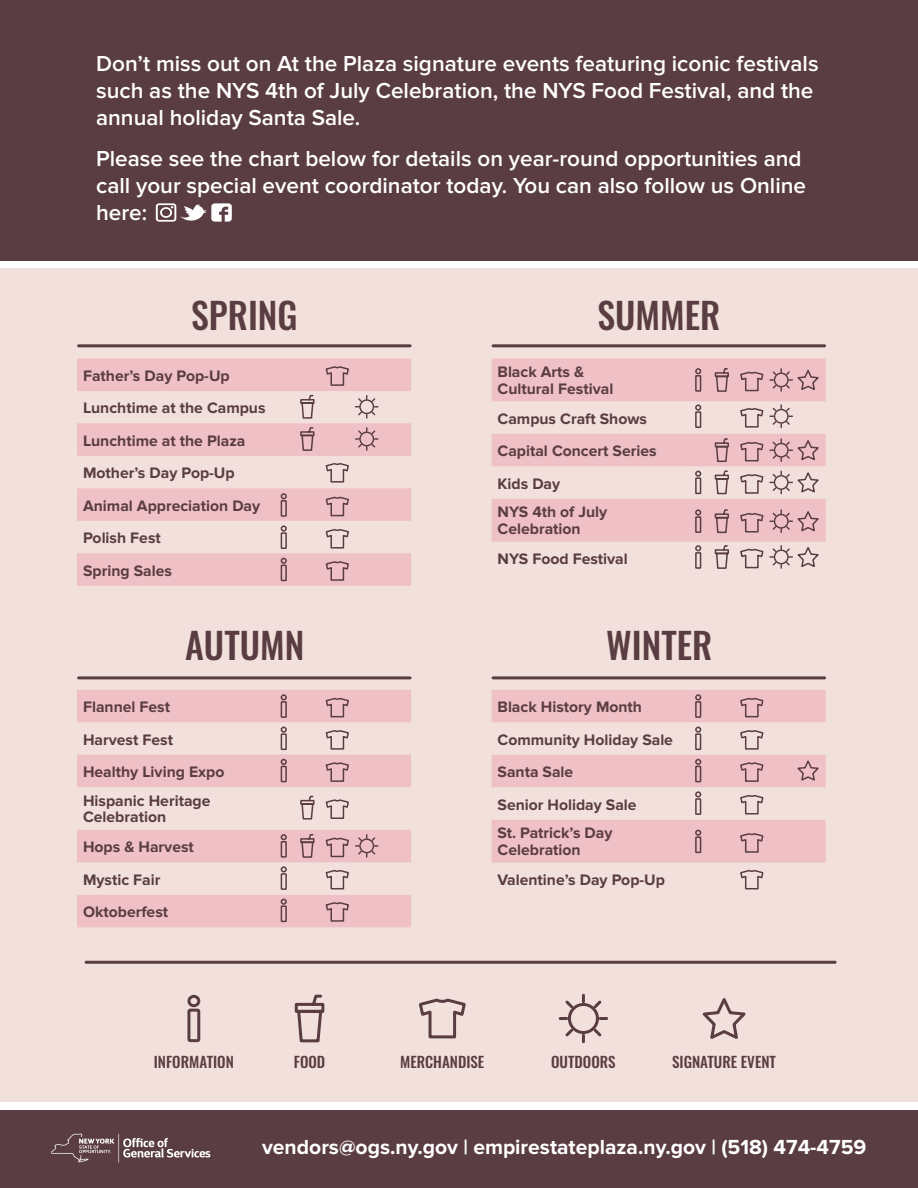
<style>
.page{position:relative;width:918px;height:1188px;background:#fff}
.page>*{position:absolute;margin:0;border:0;box-sizing:border-box;transform-origin:0 0}
.t1{font:500 36px "Oswald";color:#5a3d42}
.t2{font:600 22.5px/27px "Proxima Nova";color:#fff}
.t3{font:700 21.15px "Proxima Nova";color:#fff}
.t4{font:700 15.75px/32.4px "Proxima Nova";color:#5a3d42}
.t5{font:500 15px "Oswald";color:#5a3d42}
</style>
<div class="page">
<div style="left:0;top:1110px;width:918px;height:78px;background:#5a3d42"></div>
<div style="left:0;top:268px;width:918px;height:834px;background:#f1e0db"></div>
<div style="left:0;top:0;width:918px;height:260px;background:#5a3d42"></div>
<svg style="left:77px;top:359px;width:334px;height:227px;fill:#efc0c6"></svg>
<svg style="left:77px;top:690px;width:334px;height:237px;fill:#efc0c6"></svg>
<svg style="left:492px;top:359px;width:334px;height:183px;fill:#efc0c6"></svg>
<svg style="left:492px;top:690px;width:334px;height:173px;fill:#efc0c6"></svg>
<hr style="left:79px;top:344px;width:331px;height:3px;background:#5a3d42">
<hr style="left:79px;top:676px;width:331px;height:3px;background:#5a3d42">
<hr style="left:493px;top:344px;width:332px;height:3px;background:#5a3d42">
<hr style="left:493px;top:676px;width:332px;height:3px;background:#5a3d42">
<svg style="left:156px;top:203px;width:76px;height:19px"></svg>
<hr style="left:86px;top:961px;width:749px;height:3px;background:#5a3d42">
<svg style="left:51px;top:1134px;width:159px;height:29px"></svg>
<svg style="left:419px;top:998px;width:47px;height:41px"></svg>
<svg style="left:702px;top:998px;width:44px;height:41px"></svg>
<svg style="left:558px;top:993px;width:51px;height:51px"></svg>
<svg style="left:294px;top:994px;width:31px;height:49px"></svg>
<svg style="left:187px;top:994px;width:14px;height:49px"></svg>
<svg style="left:739px;top:367px;width:82px;height:26px;background:#d8abb1"></svg>
<svg style="left:740px;top:545px;width:79px;height:24px"></svg>
<svg style="left:739px;top:509px;width:82px;height:25px;background:#d7abb1"></svg>
<svg style="left:739px;top:470px;width:82px;height:25px"></svg>
<svg style="left:739px;top:438px;width:82px;height:25px;background:#d7abb1"></svg>
<svg style="left:714px;top:367px;width:16px;height:26px"></svg>
<svg style="left:714px;top:470px;width:16px;height:26px"></svg>
<svg style="left:714px;top:438px;width:16px;height:25px"></svg>
<svg style="left:714px;top:509px;width:16px;height:25px"></svg>
<svg style="left:714px;top:545px;width:15px;height:24px"></svg>
<svg style="left:694px;top:367px;width:8px;height:25px"></svg>
<svg style="left:694px;top:404px;width:8px;height:25px"></svg>
<svg style="left:694px;top:470px;width:8px;height:25px"></svg>
<svg style="left:694px;top:509px;width:8px;height:25px"></svg>
<svg style="left:695px;top:545px;width:7px;height:24px"></svg>
<svg style="left:299px;top:426px;width:16px;height:26px"></svg>
<svg style="left:299px;top:394px;width:16px;height:26px"></svg>
<svg style="left:280px;top:492px;width:8px;height:26px"></svg>
<svg style="left:280px;top:557px;width:8px;height:25px"></svg>
<svg style="left:280px;top:525px;width:8px;height:25px"></svg>
<svg style="left:299px;top:833px;width:16px;height:26px"></svg>
<svg style="left:299px;top:795px;width:16px;height:26px"></svg>
<svg style="left:280px;top:694px;width:8px;height:25px"></svg>
<svg style="left:280px;top:833px;width:8px;height:25px"></svg>
<svg style="left:280px;top:758px;width:8px;height:25px"></svg>
<svg style="left:280px;top:898px;width:8px;height:25px"></svg>
<svg style="left:280px;top:726px;width:8px;height:25px"></svg>
<svg style="left:280px;top:866px;width:8px;height:25px"></svg>
<svg style="left:694px;top:694px;width:8px;height:25px"></svg>
<svg style="left:694px;top:829px;width:8px;height:25px"></svg>
<svg style="left:694px;top:758px;width:8px;height:25px"></svg>
<svg style="left:694px;top:726px;width:8px;height:25px"></svg>
<svg style="left:694px;top:791px;width:8px;height:25px"></svg>
<svg style="left:739px;top:694px;width:82px;height:25px;background:#e6b8be"></svg>
<svg style="left:739px;top:829px;width:82px;height:25px;background:#e6b8be"></svg>
<svg style="left:739px;top:758px;width:82px;height:25px;background:#dfb2b8"></svg>
<svg style="left:739px;top:726px;width:82px;height:25px"></svg>
<svg style="left:740px;top:869px;width:24px;height:21px"></svg>
<svg style="left:739px;top:791px;width:82px;height:25px"></svg>
<svg style="left:714px;top:693px;width:16px;height:26px"></svg>
<svg style="left:714px;top:829px;width:16px;height:26px"></svg>
<svg style="left:714px;top:758px;width:16px;height:26px"></svg>
<svg style="left:714px;top:726px;width:16px;height:26px"></svg>
<svg style="left:714px;top:791px;width:16px;height:25px"></svg>
<svg style="left:325px;top:833px;width:82px;height:25px;background:#deb1b7"></svg>
<svg style="left:325px;top:694px;width:82px;height:25px;background:#e6b8be"></svg>
<svg style="left:325px;top:758px;width:82px;height:25px;background:#e6b8be"></svg>
<svg style="left:325px;top:898px;width:82px;height:25px;background:#e6b8be"></svg>
<svg style="left:325px;top:726px;width:82px;height:25px"></svg>
<svg style="left:325px;top:866px;width:82px;height:25px"></svg>
<svg style="left:325px;top:795px;width:82px;height:25px"></svg>
<svg style="left:299px;top:693px;width:16px;height:26px"></svg>
<svg style="left:299px;top:758px;width:16px;height:26px"></svg>
<svg style="left:299px;top:898px;width:16px;height:26px"></svg>
<svg style="left:299px;top:726px;width:16px;height:26px"></svg>
<svg style="left:299px;top:866px;width:16px;height:25px"></svg>
<svg style="left:280px;top:795px;width:8px;height:25px"></svg>
<svg style="left:325px;top:426px;width:82px;height:26px;background:#e7b9bf"></svg>
<svg style="left:325px;top:394px;width:82px;height:25px"></svg>
<svg style="left:325px;top:362px;width:82px;height:25px;background:#e6b8be"></svg>
<svg style="left:325px;top:492px;width:82px;height:26px;background:#e6b8be"></svg>
<svg style="left:325px;top:557px;width:82px;height:25px;background:#e6b8be"></svg>
<svg style="left:325px;top:525px;width:82px;height:25px"></svg>
<svg style="left:325px;top:459px;width:82px;height:25px"></svg>
<svg style="left:299px;top:362px;width:16px;height:26px"></svg>
<svg style="left:299px;top:492px;width:16px;height:26px"></svg>
<svg style="left:299px;top:557px;width:16px;height:26px"></svg>
<svg style="left:299px;top:525px;width:16px;height:25px"></svg>
<svg style="left:299px;top:459px;width:16px;height:25px"></svg>
<svg style="left:280px;top:362px;width:8px;height:25px"></svg>
<svg style="left:280px;top:426px;width:8px;height:26px"></svg>
<svg style="left:280px;top:394px;width:8px;height:25px"></svg>
<svg style="left:280px;top:459px;width:8px;height:25px"></svg>
<svg style="left:739px;top:404px;width:82px;height:25px"></svg>
<svg style="left:714px;top:404px;width:16px;height:26px"></svg>
<svg style="left:694px;top:438px;width:8px;height:25px"></svg>
<h2 class="t2" style="left:96px;top:51px;width:724px">Don’t miss out on At the Plaza signature events featuring iconic festivals such as the NYS 4th of July Celebration, the NYS Food Festival, and the annual holiday Santa Sale.</h2>
<h2 class="t2" style="left:96px;top:145px;width:711px">Please see the chart below for details on year-round opportunities and call your special event coordinator today. You can also follow us Online here:</h2>
<h1 class="t1" style="left:191px;top:296px;width:108px">SPRING</h1>
<p class="t4" style="left:83px;top:360px;width:184px">Father’s Day Pop-Up<br>Lunchtime at the Campus<br>Lunchtime at the Plaza<br>Mother’s Day Pop-Up<br>Animal Appreciation Day<br>Polish Fest<br>Spring Sales</p>
<h1 class="t1" style="left:185px;top:627px;width:121px">AUTUMN</h1>
<p class="t4" style="left:83px;top:691px;width:143px">Flannel Fest<br>Harvest Fest<br>Healthy Living Expo</p>
<p class="t4" style="left:83px;top:792px;width:129px;line-height:16.5px">Hispanic Heritage<br>Celebration</p>
<p class="t4" style="left:83px;top:831px;width:112px">Hops &amp; Harvest<br>Mystic Fair<br>Oktoberfest</p>
<h1 class="t1" style="left:597px;top:296px;width:124px">SUMMER</h1>
<p class="t4" style="left:498px;top:364px;width:117px;line-height:16.5px">Black Arts &amp;<br>Cultural Festival</p>
<p class="t4" style="left:498px;top:403px;width:161px">Campus Craft Shows<br>Capital Concert Series<br>Kids Day</p>
<p class="t4" style="left:498px;top:504px;width:111px;line-height:16.5px">NYS 4th of July<br>Celebration</p>
<p class="t4" style="left:498px;top:543px;width:132px">NYS Food Festival</p>
<h1 class="t1" style="left:606px;top:627px;width:108px">WINTER</h1>
<p class="t4" style="left:498px;top:691px;width:177px">Black History Month<br>Community Holiday Sale<br>Santa Sale<br>Senior Holiday Sale</p>
<p class="t4" style="left:498px;top:825px;width:116px;line-height:16.5px">St. Patrick’s Day<br>Celebration</p>
<p class="t4" style="left:498px;top:864px;width:169px">Valentine’s Day Pop-Up</p>
<p class="t5" style="left:154px;top:1054px;width:82px">INFORMATION</p>
<p class="t5" style="left:294px;top:1054px;width:33px">FOOD</p>
<p class="t5" style="left:400px;top:1054px;width:86px">MERCHANDISE</p>
<p class="t5" style="left:551px;top:1054px;width:66px">OUTDOORS</p>
<p class="t5" style="left:672px;top:1054px;width:105px">SIGNATURE EVENT</p>
<h3 class="t3" style="left:262px;top:1135px;width:606px">vendors@ogs.ny.gov | empirestateplaza.ny.gov | (518) 474-4759</h3>
</div>
